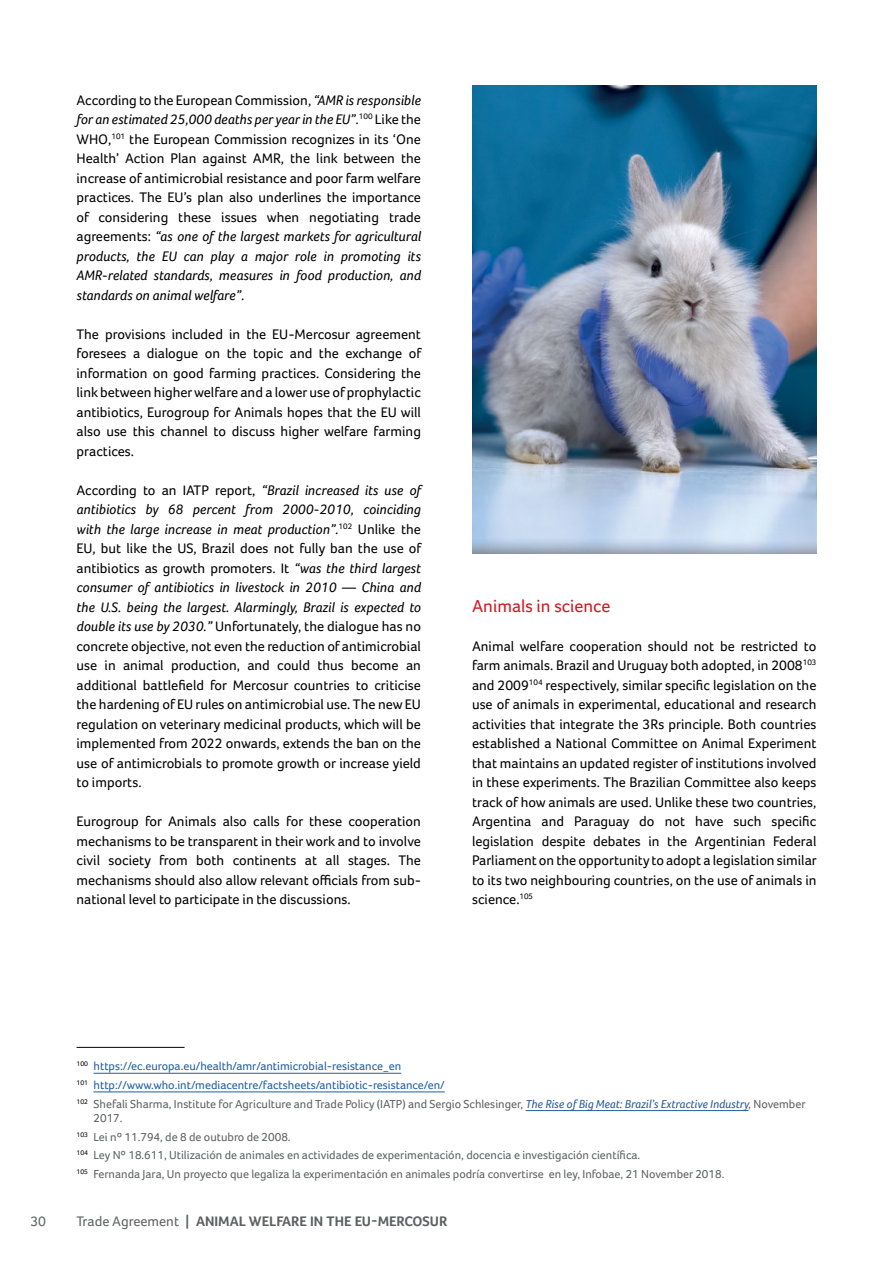
<style>
.page{position:relative;width:893px;height:1263px;background:#fff}
.page>*{position:absolute;margin:0;border:0;box-sizing:border-box;transform-origin:0 0}
.t1{font:18px "Foco";color:#d0181f}
.t2{font:14.25px/19.5px "Foco";color:#000;text-align:justify}
.t3{font:700 14.25px "Foco";color:#5d6162}
.t4{font:14.25px "Foco";color:#5d6162}
.t5{font:12px/18.6px "Foco";color:#215e9e}
.t6{font:12px/18.6px "Foco";color:#5d6162}
.s1{font-style:italic}
.s2{color:#5d6162}
.s3{font-style:italic;color:#5d6162}
.s4{font-weight:400}
</style>
<div class="page">
<hr style="left:77px;top:1047px;width:108px;height:1px;background:#000">
<hr style="left:94px;top:1073px;width:307px;height:1px;background:#215e9e">
<hr style="left:94px;top:1092px;width:351px;height:1px;background:#215e9e">
<hr style="left:526px;top:1110px;width:222px;height:1px;background:#215e9e">
<img style="left:472px;top:85px;width:344px;height:468px">
<p class="t2" style="left:77px;top:90px;width:346px">According to the European Commission, <span class="s1">“AMR is responsible for an estimated 25,000 deaths per year in the EU”.</span><sup>100</sup> Like the WHO,<sup>101</sup> the European Commission recognizes in its ‘One Health’ Action Plan against AMR, the link between the increase of antimicrobial resistance and poor farm welfare practices. The EU’s plan also underlines the importance of considering these issues when negotiating trade agreements: <span class="s1">“as one of the largest markets for agricultural products, the EU can play a major role in promoting its AMR-related standards, measures in food production, and standards on animal welfare”.</span></p>
<p class="t2" style="left:77px;top:324px;width:346px">The provisions included in the EU-Mercosur agreement foresees a dialogue on the topic and the exchange of information on good farming practices. Considering the link between higher welfare and a lower use of prophylactic antibiotics, Eurogroup for Animals hopes that the EU will also use this channel to discuss higher welfare farming practices.</p>
<p class="t2" style="left:77px;top:480px;width:346px">According to an IATP report, <span class="s1">“Brazil increased its use of antibiotics by 68 percent from 2000-2010, coinciding with the large increase in meat production”.</span><sup>102</sup> Unlike the EU, but like the US, Brazil does not fully ban the use of antibiotics as growth promoters. It <span class="s1">“was the third largest consumer of antibiotics in livestock in 2010 — China and the U.S. being the largest. Alarmingly, Brazil is expected to double its use by 2030.”</span> Unfortunately, the dialogue has no concrete objective, not even the reduction of antimicrobial use in animal production, and could thus become an additional battlefield for Mercosur countries to criticise the hardening of EU rules on antimicrobial use. The new EU regulation on veterinary medicinal products, which will be implemented from 2022 onwards, extends the ban on the use of antimicrobials to promote growth or increase yield to imports.</p>
<p class="t2" style="left:77px;top:811px;width:346px">Eurogroup for Animals also calls for these cooperation mechanisms to be transparent in their work and to involve civil society from both continents at all stages. The mechanisms should also allow relevant officials from sub&shy;national level to participate in the discussions.</p>
<p class="t1" style="left:472px;top:595px;width:140px">Animals in science</p>
<p class="t2" style="left:472px;top:636px;width:346px">Animal welfare cooperation should not be restricted to farm animals. Brazil and Uruguay both adopted, in 2008<sup>103 </sup>and 2009<sup>104</sup> respectively, similar specific legislation on the use of animals in experimental, educational and research activities that integrate the 3Rs principle. Both countries established a National Committee on Animal Experiment that maintains an updated register of institutions involved in these experiments. The Brazilian Committee also keeps track of how animals are used. Unlike these two countries, Argentina and Paraguay do not have such specific legislation despite debates in the Argentinian Federal Parliament on the opportunity to adopt a legislation similar to its two neighbouring countries, on the use of animals in science.<sup>105</sup></p>
<p class="t5" style="left:77px;top:1057px;width:730px"><sup>100</sup> https://ec.europa.eu/health/amr/antimicrobial-resistance_en<br><sup>101</sup> http://www.who.int/mediacentre/factsheets/antibiotic-resistance/en/<br><sup>102</sup> <span class="s2">Shefali Sharma, Institute for Agriculture and Trade Policy (IATP) and Sergio Schlesinger,</span> <span class="s1">The Rise of Big Meat: Brazil’s Extractive Industry</span><span class="s3">,</span> <span class="s2">November</span></p>
<p class="t6" style="left:77px;top:1108px;width:649px;text-indent:17px">2017.<br><sup>103</sup> Lei nº 11.794, de 8 de outubro de 2008.<br><sup>104</sup> Ley Nº 18.611, Utilización de animales en actividades de experimentación, docencia e investigación científica.<br><sup>105</sup> Fernanda Jara, Un proyecto que legaliza la experimentación en animales podría convertirse en ley, Infobae, 21 November 2018.</p>
<p class="t4" style="left:30px;top:1212px;width:17px">30</p>
<p class="t3" style="left:77px;top:1212px;width:372px"><span class="s4">Trade Agreement</span> | ANIMAL WELFARE IN THE EU-MERCOSUR</p>
</div>
